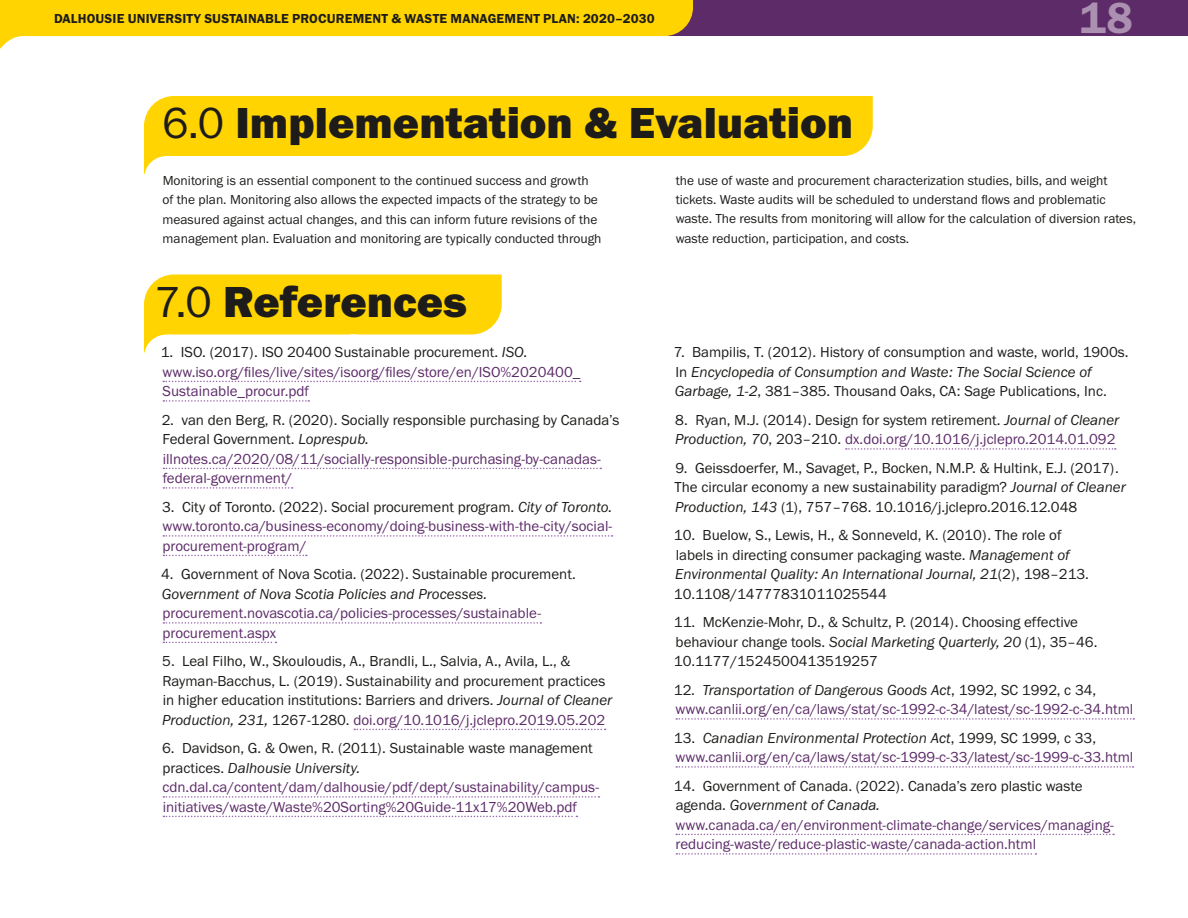
<style>
.page{position:relative;width:1188px;height:918px;background:#fff}
.page>*{position:absolute;margin:0;border:0;box-sizing:border-box;transform-origin:0 0}
.t1{font:45px "Franklin Gothic URW Hea";color:#1d1c1a}
.t2{font:45px "Franklin Gothic URW Dem";color:#ab90b1}
.t3{font:15px/19.5px "Franklin Gothic URW Boo";color:#1d1c1a}
.t4{font:15px/19.5px "Franklin Gothic URW Boo";color:#5c2b68}
.t5{font:15px "Franklin Gothic URW Boo Ita";color:#1d1c1a}
.t6{font:13.5px/19.5px "Franklin Gothic URW Boo";color:#1d1c1a}
.t7{font:13.5px "Franklin Gothic URW Dem";letter-spacing:.015em;color:#1d1c1a}
.s1{font-family:"Franklin Gothic URW Boo"}
.s2{color:#1d1c1a}
.s3{font-family:"Franklin Gothic URW Boo Ita";color:#1d1c1a}
.s4{font-family:"Franklin Gothic URW Boo Ita"}
.s5{color:#5c2b68}
</style>
<div class="page">
<div style="left:0;top:0;width:1188px;height:36px;background:#5c2b68"></div>
<svg style="left:0;top:0;width:693px;height:49px;fill:#ffd400"></svg>
<div style="left:144px;top:96px;width:729px;height:60px;background:#ffd400"></div>
<svg style="left:144px;top:153px;width:24px;height:21px"></svg>
<hr style="left:166px;top:156px;width:1px;height:45px;background:#fff">
<svg style="left:144px;top:274px;width:437px;height:108px"></svg>
<svg style="left:163px;top:400px;width:146px;height:2px"></svg>
<svg style="left:163px;top:468px;width:438px;height:1px"></svg>
<svg style="left:163px;top:487px;width:130px;height:2px"></svg>
<svg style="left:163px;top:535px;width:449px;height:2px"></svg>
<svg style="left:163px;top:555px;width:144px;height:1px"></svg>
<svg style="left:163px;top:622px;width:378px;height:2px"></svg>
<svg style="left:163px;top:642px;width:113px;height:1px"></svg>
<svg style="left:354px;top:729px;width:252px;height:1px"></svg>
<svg style="left:163px;top:796px;width:437px;height:2px"></svg>
<svg style="left:163px;top:816px;width:414px;height:1px"></svg>
<svg style="left:846px;top:448px;width:270px;height:2px"></svg>
<svg style="left:676px;top:718px;width:458px;height:2px"></svg>
<svg style="left:676px;top:766px;width:458px;height:2px"></svg>
<svg style="left:676px;top:834px;width:438px;height:1px"></svg>
<svg style="left:676px;top:853px;width:360px;height:2px"></svg>
<p class="t7" style="left:54px;top:10px;width:602px">DALHOUSIE UNIVERSITY SUSTAINABLE PROCUREMENT &amp; WASTE MANAGEMENT PLAN: 2020–2030</p>
<h1 class="t2" style="left:1080px;top:-10px;width:55px">18</h1>
<h1 class="t1" style="left:162px;top:94px;width:693px"><span class="s1">6.0</span> Implementation &amp; Evaluation</h1>
<p class="t6" style="left:162px;top:170px;width:441px">Monitoring is an essential component to the continued success and growth of the plan. Monitoring also allows the expected impacts of the strategy to be measured against actual changes, and this can inform future revisions of the management plan. Evaluation and monitoring are typically conducted through</p>
<p class="t6" style="left:676px;top:170px;width:462px">the use of waste and procurement characterization studies, bills, and weight tickets. Waste audits will be scheduled to understand flows and problematic waste. The results from monitoring will allow for the calculation of diversion rates, waste reduction, participation, and costs.</p>
<h1 class="t1" style="left:155px;top:272px;width:314px"><span class="s1">7.0</span> References</h1>
<p class="t4" style="left:161px;top:342px;width:421px"><span class="s2">1. ISO. (2017). ISO 20400 Sustainable procurement.</span> <span class="s3">ISO. </span>www.iso.org/files/live/sites/isoorg/files/store/en/ISO%2020400_<br>Sustainable_procur.pdf</p>
<p class="t4" style="left:162px;top:410px;width:459px"><span class="s2">2. van den Berg, R. (2020). Socially responsible purchasing by Canada’s Federal Government.</span> <span class="s3">Loprespub. </span>illnotes.ca/2020/08/11/socially-responsible-purchasing-by-canadas&shy;federal-government/</p>
<p class="t4" style="left:162px;top:497px;width:452px;text-align:justify"><span class="s2">3. City of Toronto. (2022). Social procurement program.</span> <span class="s3">City of Toronto. </span>www.toronto.ca/business-economy/doing-business-with-the-city/social&shy;procurement-program/</p>
<p class="t3" style="left:161px;top:564px;width:416px">4. Government of Nova Scotia. (2022). Sustainable procurement.</p>
<p class="t5" style="left:162px;top:584px;width:327px">Government of Nova Scotia Policies and Processes.</p>
<p class="t4" style="left:163px;top:603px;width:380px">procurement.novascotia.ca/policies-processes/sustainable&shy;procurement.aspx</p>
<p class="t3" style="left:162px;top:651px;width:452px">5. Leal Filho, W., Skouloudis, A., Brandli, L., Salvia, A., Avila, L., &amp; Rayman-Bacchus, L. (2019). Sustainability and procurement practices in higher education institutions: Barriers and drivers. <span class="s4">Journal of Cleaner Production, 231,</span> 1267-1280. <span class="s5">doi.org/10.1016/j.jclepro.2019.05.202</span></p>
<p class="t3" style="left:162px;top:738px;width:432px">6. Davidson, G. &amp; Owen, R. (2011). Sustainable waste management</p>
<p class="t5" style="left:163px;top:758px;width:199px"><span class="s1">practices.</span> Dalhousie University.</p>
<p class="t4" style="left:163px;top:777px;width:438px">cdn.dal.ca/content/dam/dalhousie/pdf/dept/sustainability/campus&shy;initiatives/waste/Waste%20Sorting%20Guide-11x17%20Web.pdf</p>
<p class="t3" style="left:674px;top:342px;width:456px">7. Bampilis, T. (2012). History of consumption and waste, world, 1900s.</p>
<p class="t5" style="left:676px;top:362px;width:418px"><span class="s1">In</span> Encyclopedia of Consumption and Waste: The Social Science of</p>
<p class="t3" style="left:675px;top:381px;width:433px"><span class="s4">Garbage, 1-2</span>, 381–385. Thousand Oaks, CA: Sage Publications, Inc.</p>
<p class="t3" style="left:675px;top:410px;width:446px">8. Ryan, M.J. (2014). Design for system retirement. <span class="s4">Journal of Cleaner<br>Production, 70</span>, 203–210. <span class="s5">dx.doi.org/10.1016/j.jclepro.2014.01.092</span></p>
<p class="t3" style="left:674px;top:458px;width:453px">9. Geissdoerfer, M., Savaget, P., Bocken, N.M.P. &amp; Hultink, E.J. (2017).<br>The circular economy a new sustainability paradigm? <span class="s4">Journal of Cleaner<br>Production, 143</span> (1), 757–768. 10.1016/j.jclepro.2016.12.048</p>
<p class="t3" style="left:674px;top:525px;width:397px">10. Buelow, S., Lewis, H., &amp; Sonneveld, K. (2010). The role of labels in directing consumer packaging waste. <span class="s4">Management of</span></p>
<p class="t5" style="left:675px;top:565px;width:415px">Environmental Quality: An International Journal, 21<span class="s1">(2), 198–213.</span></p>
<p class="t3" style="left:674px;top:584px;width:214px">10.1108/14777831011025544</p>
<p class="t3" style="left:674px;top:612px;width:425px">11. McKenzie-Mohr, D., &amp; Schultz, P. (2014). Choosing effective behaviour change tools. <span class="s4">Social Marketing Quarterly, 20</span> (1), 35–46.<br>10.1177/1524500413519257</p>
<p class="t5" style="left:674px;top:680px;width:424px"><span class="s1">12.</span> Transportation of Dangerous Goods Act<span class="s1">, 1992, SC 1992, c 34,</span></p>
<p class="t4" style="left:675px;top:699px;width:459px">www.canlii.org/en/ca/laws/stat/sc-1992-c-34/latest/sc-1992-c-34.html</p>
<p class="t5" style="left:674px;top:728px;width:424px"><span class="s1">13.</span> Canadian Environmental Protection Act<span class="s1">, 1999, SC 1999, c 33,</span></p>
<p class="t4" style="left:675px;top:747px;width:459px">www.canlii.org/en/ca/laws/stat/sc-1999-c-33/latest/sc-1999-c-33.html</p>
<p class="t3" style="left:674px;top:776px;width:410px">14. Government of Canada. (2022). Canada’s zero plastic waste</p>
<p class="t5" style="left:676px;top:796px;width:206px"><span class="s1">agenda.</span> Government of Canada.</p>
<p class="t4" style="left:675px;top:815px;width:440px">www.canada.ca/en/environment-climate-change/services/managing&shy;reducing-waste/reduce-plastic-waste/canada-action.html</p>
</div>
